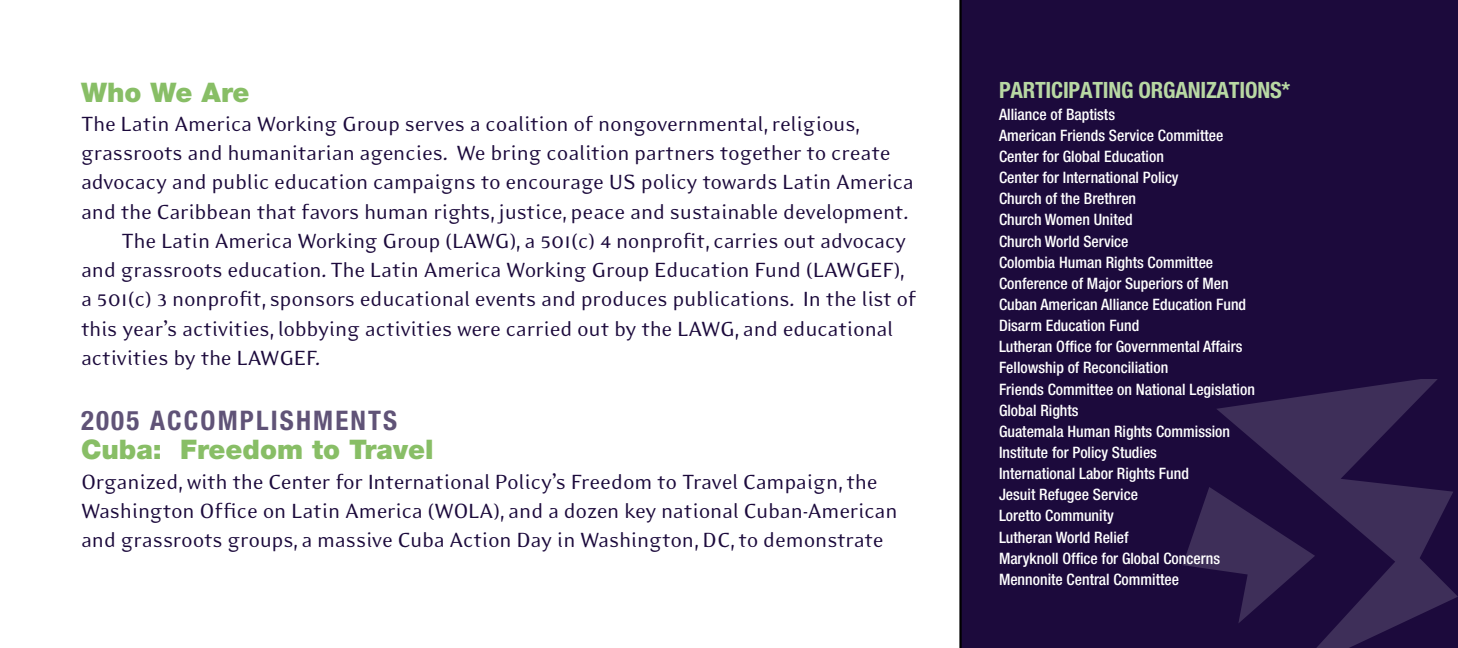
<style>
.page{position:relative;width:1458px;height:648px;background:#fff}
.page>*{position:absolute;margin:0;border:0;box-sizing:border-box;transform-origin:0 0}
.sub_titles{font:900 27px "Helvetica Neue";color:#88be66}
.sub_titles-2{font:700 condensed 27px "Helvetica Neue";letter-spacing:.08em;color:#605377}
.body_no_indent{font:23.62px/29.2px "Eidetic Modern";letter-spacing:-.01em;color:#1c0a3c}
.body{font:23.62px/29.2px "Eidetic Modern";letter-spacing:-.01em;color:#1c0a3c}
.participants{font:700 condensed 22.5px "Helvetica Neue";letter-spacing:-.01em;color:#b8d8a3}
.participants-2{font:500 condensed 15.75px "Helvetica Neue";color:#fff}
</style>
<div class="page">
<div style="left:959px;top:0;width:499px;height:648px;background:#1c0a3c"></div>
<svg style="left:1216px;top:379px;width:242px;height:269px;background:#2b1a49"></svg>
<svg style="left:1183px;top:487px;width:132px;height:137px;background:#2a1948"></svg>
<p class="sub_titles" style="left:81px;top:76px;width:170px">Who We Are</p>
<p class="body_no_indent" style="left:81px;top:109px;width:834px">The Latin America Working Group serves a coalition of nongovernmental, religious, grassroots and humanitarian agencies. We bring coalition partners together to create advocacy and public education campaigns to encourage US policy towards Latin America and the Caribbean that favors human rights, justice, peace and sustainable development.</p>
<p class="body" style="left:81px;top:226px;width:837px;text-indent:40px">The Latin America Working Group (LAWG), a 501(c) 4 nonprofit, carries out advocacy and grassroots education. The Latin America Working Group Education Fund (LAWGEF), a 501(c) 3 nonprofit, sponsors educational events and produces publications. In the list of this year’s activities, lobbying activities were carried out by the LAWG, and educational activities by the LAWGEF.</p>
<p class="sub_titles-2" style="left:81px;top:404px;width:318px">2005 ACCOMPLISHMENTS</p>
<p class="sub_titles" style="left:81px;top:434px;width:354px">Cuba: Freedom to Travel</p>
<p class="body_no_indent" style="left:81px;top:467px;width:818px">Organized, with the Center for International Policy’s Freedom to Travel Campaign, the<br>Washington Office on Latin America (WOLA), and a dozen key national Cuban-American and grassroots groups, a massive Cuba Action Day in Washington, DC, to demonstrate</p>
<p class="participants" style="left:999px;top:77px;width:293px">PARTICIPATING ORGANIZATIONS*</p>
<p class="participants-2" style="left:999px;top:105px;width:118px">Alliance of Baptists</p>
<p class="participants-2" style="left:999px;top:126px;width:226px">American Friends Service Committee</p>
<p class="participants-2" style="left:999px;top:147px;width:167px">Center for Global Education</p>
<p class="participants-2" style="left:999px;top:168px;width:181px">Center for International Policy</p>
<p class="participants-2" style="left:999px;top:189px;width:139px">Church of the Brethren</p>
<p class="participants-2" style="left:999px;top:210px;width:135px">Church Women United</p>
<p class="participants-2" style="left:999px;top:232px;width:131px">Church World Service</p>
<p class="participants-2" style="left:999px;top:253px;width:216px">Colombia Human Rights Committee</p>
<p class="participants-2" style="left:999px;top:274px;width:231px">Conference of Major Superiors of Men</p>
<p class="participants-2" style="left:999px;top:295px;width:249px">Cuban American Alliance Education Fund</p>
<p class="participants-2" style="left:999px;top:316px;width:142px">Disarm Education Fund</p>
<p class="participants-2" style="left:999px;top:337px;width:245px">Lutheran Office for Governmental Affairs</p>
<p class="participants-2" style="left:999px;top:358px;width:171px">Fellowship of Reconciliation</p>
<p class="participants-2" style="left:999px;top:380px;width:257px">Friends Committee on National Legislation</p>
<p class="participants-2" style="left:999px;top:401px;width:81px">Global Rights</p>
<p class="participants-2" style="left:999px;top:422px;width:233px">Guatemala Human Rights Commission</p>
<p class="participants-2" style="left:999px;top:443px;width:160px">Institute for Policy Studies</p>
<p class="participants-2" style="left:999px;top:464px;width:191px">International Labor Rights Fund</p>
<p class="participants-2" style="left:999px;top:485px;width:141px">Jesuit Refugee Service</p>
<p class="participants-2" style="left:999px;top:506px;width:116px">Loretto Community</p>
<p class="participants-2" style="left:999px;top:528px;width:131px">Lutheran World Relief</p>
<p class="participants-2" style="left:999px;top:549px;width:223px">Maryknoll Office for Global Concerns</p>
<p class="participants-2" style="left:999px;top:570px;width:182px">Mennonite Central Committee</p>
</div>
